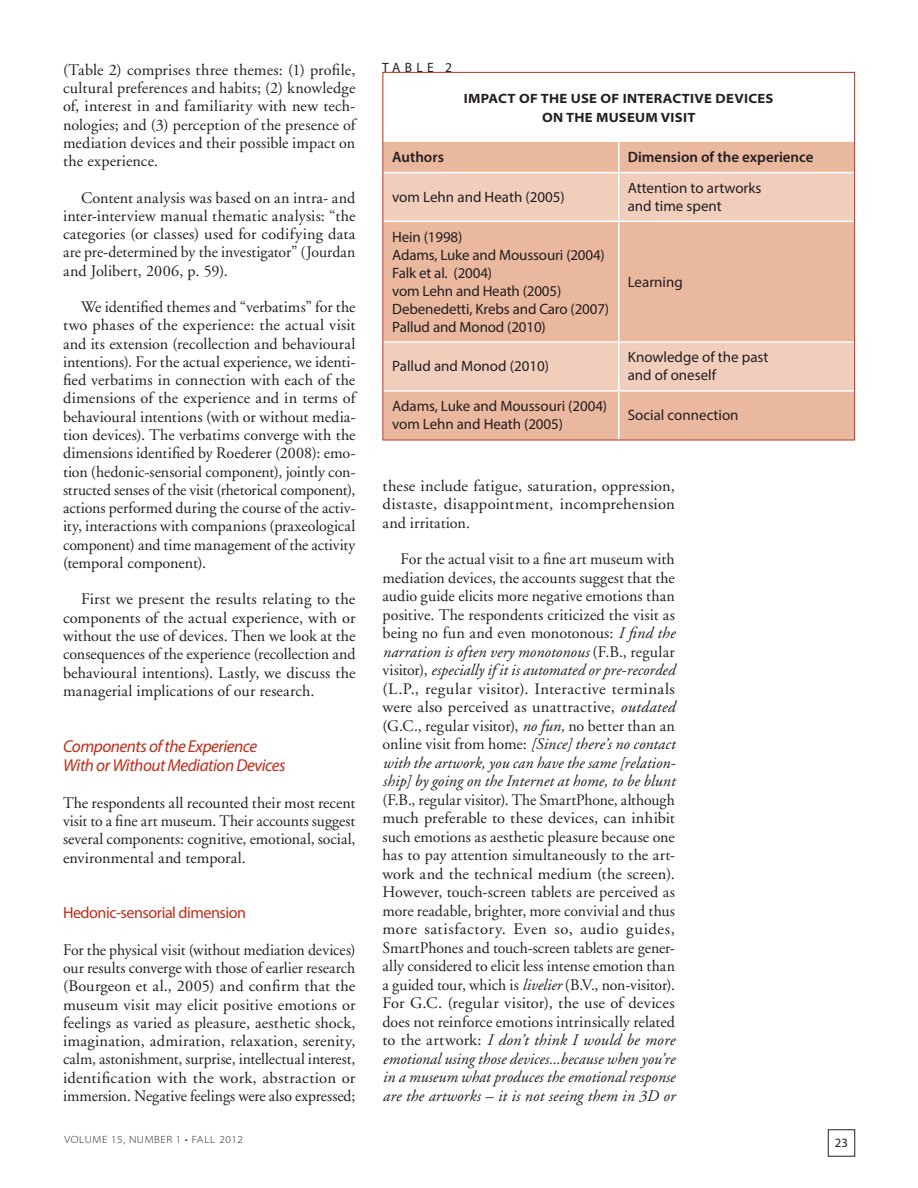
<style>
.page{position:relative;width:918px;height:1188px;background:#fff}
.page>*{position:absolute;margin:0;border:0;box-sizing:border-box;transform-origin:0 0}
.N2_S-titre_Notes_Ref{font:italic 17.25px/19.8px "Myriad Pro";letter-spacing:-.03em;color:#c02d19}
._00-texte{font:16.2px/18.5px "Adobe Garamond";letter-spacing:.005em;color:#231f20;text-align:justify}
._01-texteSansRetrait{font:16.2px/18.3px "Adobe Garamond";color:#231f20;text-align:justify}
._02-texteLettrine{font:16.2px/18.3px "Adobe Garamond";letter-spacing:.01em;color:#231f20;text-align:justify}
.N3_S-s-titre__PMS{font:16.2px "Myriad Pro";letter-spacing:-.03em;color:#c02d19}
.t1{font:15px/18px "Myriad Pro";letter-spacing:-.005em;color:#231f20}
.t2{font:600 15px "Myriad Pro";color:#231f20}
.t3{font:700 semi-expanded 13.5px/19.5px "Myriad Pro";letter-spacing:.02em;color:#231f20;text-align:center}
.t4{font:13.5px "Myriad Pro";letter-spacing:.32em;color:#231f20}
.t5{font:12.75px "Myriad Pro";color:#231f20}
.t6{font:300 semi-expanded 10.5px "Myriad Pro";letter-spacing:.05em;color:#231f20}
.s1{font-style:italic}
</style>
<div class="page">
<div style="left:828px;top:1130px;width:27px;height:27px;border:1px solid #231f20"></div>
<div style="left:384px;top:142px;width:469px;height:296px;background:#eab79f"></div>
<svg style="left:384px;top:173px;width:469px;height:217px;background:#edc0ac"></svg>
<hr style="left:618px;top:142px;width:2px;height:30px;background:#fff">
<hr style="left:383px;top:172px;width:236px;height:1px;background:#fff">
<hr style="left:618px;top:173px;width:2px;height:48px;background:#fff">
<hr style="left:618px;top:222px;width:2px;height:119px;background:#fff">
<hr style="left:618px;top:343px;width:2px;height:47px;background:#fff">
<hr style="left:618px;top:392px;width:2px;height:48px;background:#fff">
<hr style="left:619px;top:172px;width:235px;height:1px;background:#fff">
<hr style="left:383px;top:221px;width:236px;height:1px;background:#fff">
<hr style="left:619px;top:221px;width:235px;height:1px;background:#fff">
<hr style="left:383px;top:341px;width:236px;height:2px;background:#fff">
<hr style="left:619px;top:341px;width:235px;height:2px;background:#fff">
<hr style="left:383px;top:390px;width:236px;height:2px;background:#fff">
<hr style="left:619px;top:390px;width:235px;height:2px;background:#fff">
<p class="_02-texteLettrine" style="left:63px;top:61px;width:294px">(Table 2) comprises three themes: (1) profile, cultural preferences and habits; (2) knowledge of, interest in and familiarity with new tech&shy;nologies; and (3) perception of the presence of mediation devices and their possible impact on the experience.</p>
<p class="_00-texte" style="left:63px;top:189px;width:294px;text-indent:18px">Content analysis was based on an intra- and inter-interview manual thematic analysis: “the categories (or classes) used for codifying data are pre-determined by the investigator” (Jourdan and Jolibert, 2006, p. 59).</p>
<p class="_00-texte" style="left:63px;top:298px;width:294px;text-indent:18px">We identified themes and “verbatims” for the two phases of the experience: the actual visit and its extension (recollection and behavioural intentions). For the actual experience, we identi&shy;fied verbatims in connection with each of the dimensions of the experience and in terms of behavioural intentions (with or without media&shy;tion devices). The verbatims converge with the dimensions identified by Roederer (2008): emo&shy;tion (hedonic-sensorial component), jointly con&shy;structed senses of the visit (rhetorical component), actions performed during the course of the activ&shy;ity, interactions with companions (praxeological component) and time management of the activity (temporal component).</p>
<p class="_00-texte" style="left:63px;top:591px;width:294px;text-indent:18px">First we present the results relating to the components of the actual experience, with or without the use of devices. Then we look at the consequences of the experience (recollection and behavioural intentions). Lastly, we discuss the managerial implications of our research.</p>
<p class="N2_S-titre_Notes_Ref" style="left:63px;top:736px;width:224px">Components of the Experience<br>With or Without Mediation Devices</p>
<p class="_01-texteSansRetrait" style="left:63px;top:794px;width:294px">The respondents all recounted their most recent visit to a fine art museum. Their accounts suggest several components: cognitive, emotional, social, environmental and temporal.</p>
<p class="N3_S-s-titre__PMS" style="left:63px;top:903px;width:185px">Hedonic-sensorial dimension</p>
<p class="_01-texteSansRetrait" style="left:63px;top:941px;width:294px">For the physical visit (without mediation devices) our results converge with those of earlier research (Bourgeon et al., 2005) and confirm that the museum visit may elicit positive emotions or feelings as varied as pleasure, aesthetic shock, imagination, admiration, relaxation, serenity, calm, astonishment, surprise, intellectual interest, identification with the work, abstraction or immersion. Negative feelings were also expressed;</p>
<p class="t4" style="left:382px;top:59px;width:71px">TABLE 2</p>
<p class="t3" style="left:464px;top:89px;width:311px">IMPACT OF THE USE OF INTERACTIVE DEVICES<br>ON THE MUSEUM VISIT</p>
<p class="t2" style="left:392px;top:148px;width:53px">Authors</p>
<p class="t2" style="left:628px;top:148px;width:187px">Dimension of the experience</p>
<p class="t1" style="left:392px;top:188px;width:174px">vom Lehn and Heath (2005)</p>
<p class="t1" style="left:628px;top:179px;width:135px">Attention to artworks and time spent</p>
<p class="t1" style="left:392px;top:227px;width:218px">Hein (1998)<br>Adams, Luke and Moussouri (2004)<br>Falk et al. (2004)<br>vom Lehn and Heath (2005)<br>Debenedetti, Krebs and Caro (2007)<br>Pallud and Monod (2010)</p>
<p class="t1" style="left:628px;top:272px;width:57px">Learning</p>
<p class="t1" style="left:392px;top:357px;width:158px">Pallud and Monod (2010)</p>
<p class="t1" style="left:628px;top:348px;width:142px">Knowledge of the past and of oneself</p>
<p class="t1" style="left:392px;top:397px;width:216px">Adams, Luke and Moussouri (2004) vom Lehn and Heath (2005)</p>
<p class="t1" style="left:628px;top:406px;width:112px">Social connection</p>
<p class="_01-texteSansRetrait" style="left:382px;top:477px;width:294px">these include fatigue, saturation, oppression, distaste, disappointment, incomprehension and irritation.</p>
<p class="_00-texte" style="left:382px;top:550px;width:295px;text-indent:18px">For the actual visit to a fine art museum with mediation devices, the accounts suggest that the audio guide elicits more negative emotions than positive. The respondents criticized the visit as being no fun and even monotonous: <span class="s1">I find the narration is often very monotonous</span> (F.B., regular visitor), <span class="s1">especially if it is automated or pre-recorded </span>(L.P., regular visitor). Interactive terminals were also perceived as unattractive, <span class="s1">outdated </span>(G.C., regular visitor), <span class="s1">no fun,</span> no better than an online visit from home: <span class="s1">[Since] there’s no contact with the artwork, you can have the same [relation&shy;ship] by going on the Internet at home, to be blunt </span>(F.B., regular visitor). The SmartPhone, although much preferable to these devices, can inhibit such emotions as aesthetic pleasure because one has to pay attention simultaneously to the art&shy;work and the technical medium (the screen).<br>However, touch-screen tablets are perceived as more readable, brighter, more convivial and thus more satisfactory. Even so, audio guides, SmartPhones and touch-screen tablets are gener&shy;ally considered to elicit less intense emotion than a guided tour, which is <span class="s1">livelier</span> (B.V., non-visitor).<br>For G.C. (regular visitor), the use of devices does not reinforce emotions intrinsically related to the artwork: <span class="s1">I don’t think I would be more emotional using those devices...because when you’re in a museum what produces the emotional response are the artworks – it is not seeing them in 3D or</span></p>
<p class="t6" style="left:64px;top:1133px;width:180px">VOLUME 15, NUMBER 1 • FALL 2012</p>
<p class="t5" style="left:835px;top:1135px;width:15px">23</p>
</div>
